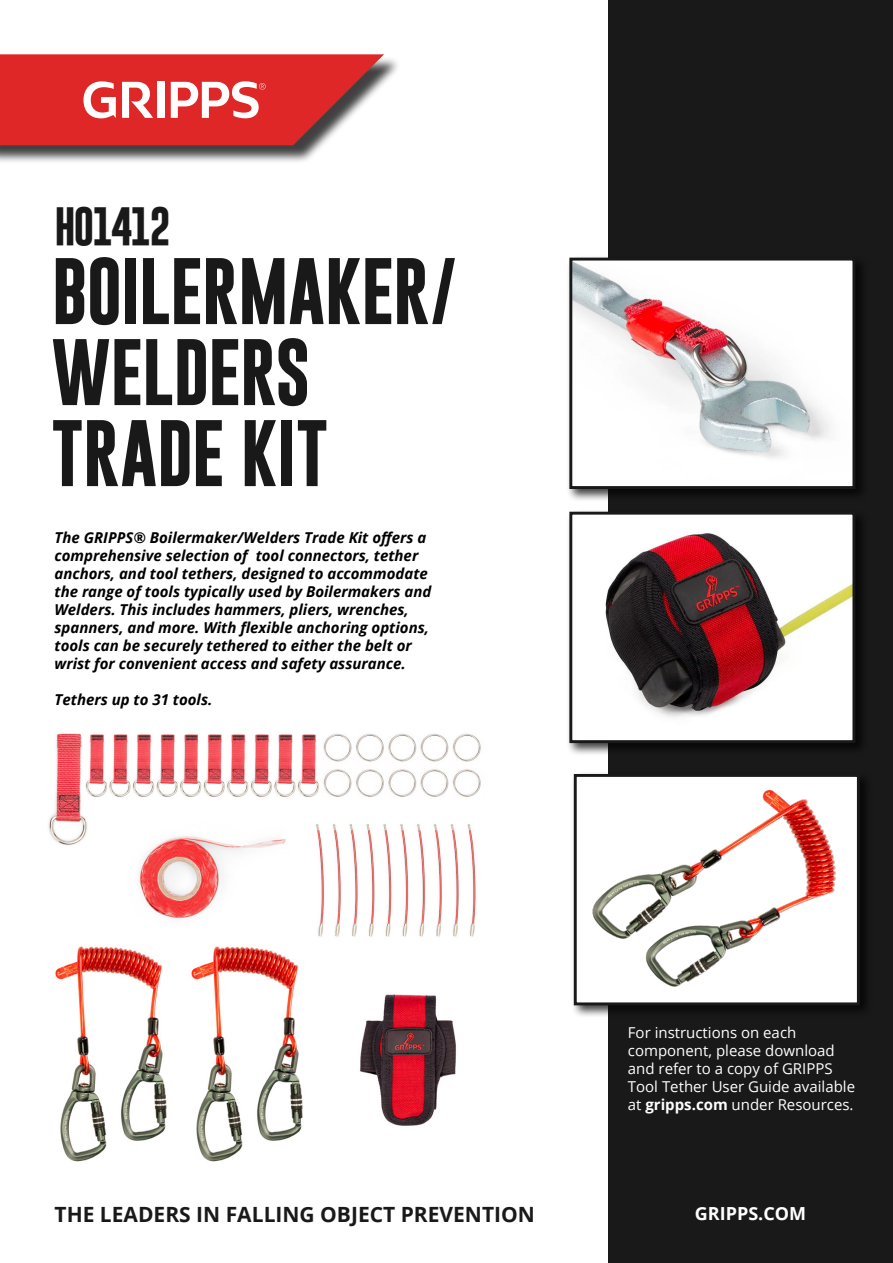
<style>
.page{position:relative;width:893px;height:1263px;background:#fff}
.page>*{position:absolute;margin:0;border:0;box-sizing:border-box;transform-origin:0 0}
.t1{font:700 67.5px/81px "Gobold";letter-spacing:-.005em;color:#19191a}
.t2{font:700 39px "Gobold";letter-spacing:-.06em;color:#19191a}
.t3{font:700 21px "Open Sans";color:#19191a}
.t4{font:700 18px "Open Sans";color:#fff}
.t5{font:italic 700 15px/18px "Open Sans";color:#000}
.t6{font:15px/18px "Open Sans";color:#fff}
.s1{font-weight:700}
</style>
<div class="page">
<div style="left:608px;top:0;width:285px;height:1263px;background:#19191a"></div>
<img style="left:48px;top:733px;width:433px;height:429px">
<div style="left:0;top:56px;width:401px;height:108px;background:#000;opacity:.75"></div>
<svg style="left:0;top:54px;width:384px;height:91px;background:#dc4a49"></svg>
<div style="left:566px;top:255px;width:302px;height:247px;background:#000;opacity:.75"></div>
<img style="left:573px;top:262px;width:278px;height:223px">
<div style="left:569px;top:258px;width:286px;height:231px;border:3px solid #19191a"></div>
<div style="left:571px;top:771px;width:302px;height:248px;background:#000;opacity:.75"></div>
<img style="left:578px;top:778px;width:278px;height:223px">
<div style="left:574px;top:774px;width:286px;height:231px;border:3px solid #19191a"></div>
<div style="left:566px;top:509px;width:302px;height:247px;background:#000;opacity:.75"></div>
<img style="left:573px;top:516px;width:278px;height:223px">
<div style="left:569px;top:512px;width:286px;height:231px;border:3px solid #19191a"></div>
<h2 class="t2" style="left:55px;top:200px;width:118px">H01412</h2>
<h1 class="t1" style="left:52px;top:251px;width:407px">BOILERMAKER/<br>WELDERS<br>TRADE KIT</h1>
<p class="t5" style="left:55px;top:528px;width:378px">The GRIPPS® Boilermaker/Welders Trade Kit offers a comprehensive selection of tool connectors, tether anchors, and tool tethers, designed to accommodate the range of tools typically used by Boilermakers and Welders. This includes hammers, pliers, wrenches, spanners, and more. With flexible anchoring options, tools can be securely tethered to either the belt or wrist for convenient access and safety assurance.</p>
<p class="t5" style="left:55px;top:690px;width:159px">Tethers up to 31 tools.</p>
<p class="t6" style="left:628px;top:1024px;width:229px">For instructions on each component, please download and refer to a copy of GRIPPS<br>Tool Tether User Guide available at <span class="s1">gripps.com</span> under Resources.</p>
<h3 class="t3" style="left:55px;top:1200px;width:482px">THE LEADERS IN FALLING OBJECT PREVENTION</h3>
<p class="t4" style="left:695px;top:1201px;width:113px">GRIPPS.COM</p>
</div>
